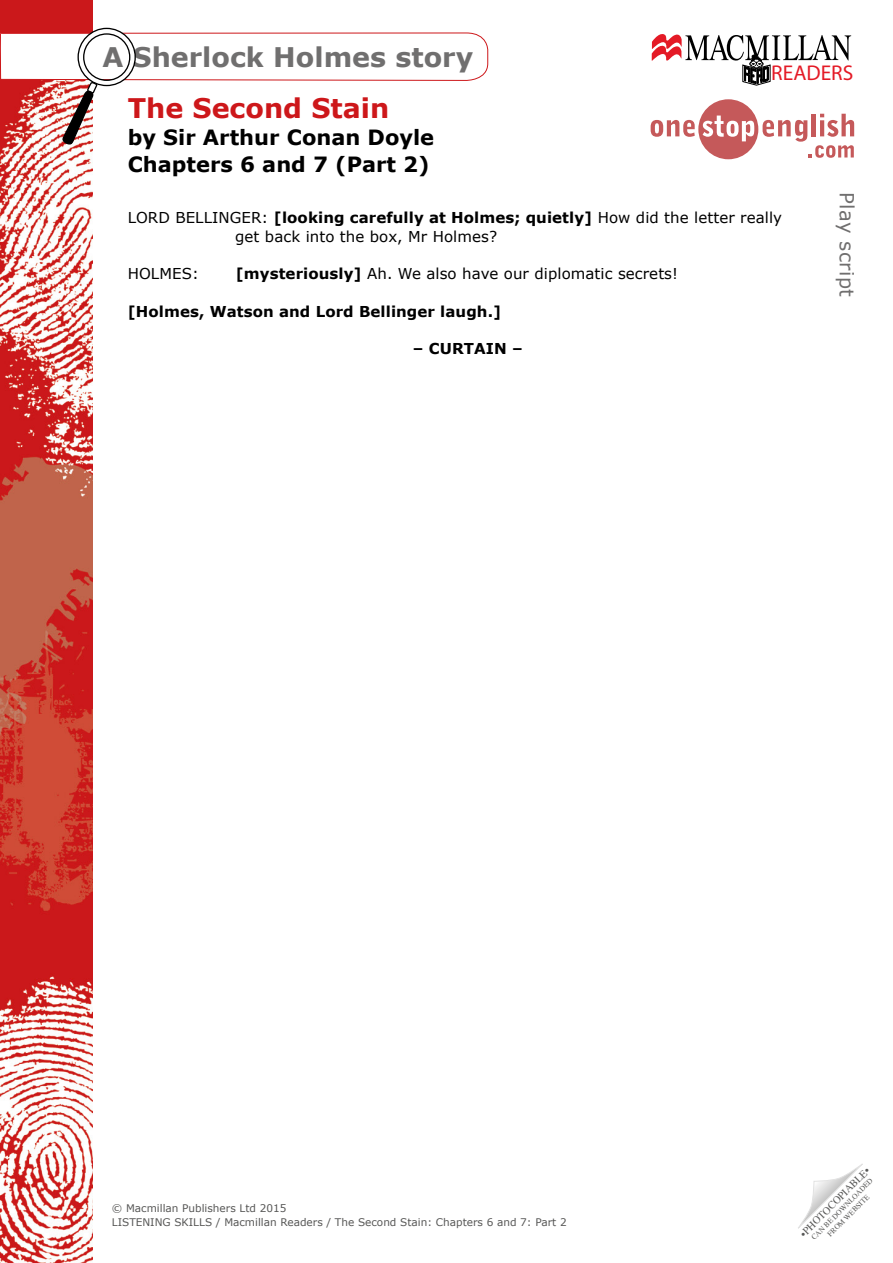
<style>
.page{position:relative;width:893px;height:1263px;background:#fff}
.page>*{position:absolute;margin:0;border:0;box-sizing:border-box;transform-origin:0 0}
.t1{font:700 27px "Verdana";color:#706f6f}
.t2{font:700 27px "Verdana";color:#cd171a}
.t3{font:21.45px "Myriad Pro";color:#e41a26}
.t4{font:700 21px/27px "Verdana";color:#000}
.t5{font:19.5px "Verdana";letter-spacing:.02em;color:#706f6f}
.t6{font:15px/18.8px "Verdana";letter-spacing:.005em;color:#000}
.t7{font:700 15px "Verdana";letter-spacing:.005em;color:#000}
.t8{font:10.5px/13.5px "Verdana";color:#575756}
.t9{font:10.5px "Times";color:#575756}
.t10{font:7.5px/9px "Times";color:#575756;text-align:center}
.s1{font-weight:700}
</style>
<div class="page">
<svg style="left:652px;top:34px;width:199px;height:51px"></svg>
<img style="left:0;top:0;width:93px;height:1263px">
<svg style="left:651px;top:99px;width:203px;height:60px"></svg>
<svg style="left:798px;top:1164px;width:65px;height:64px"></svg>
<svg style="left:0;top:27px;width:488px;height:118px"></svg>
<h1 class="t1" style="left:102px;top:38px;width:372px">A Sherlock Holmes story</h1>
<h1 class="t2" style="left:128px;top:89px;width:263px">The Second Stain</h1>
<h3 class="t4" style="left:128px;top:123px;width:308px">by Sir Arthur Conan Doyle<br>Chapters 6 and 7 (Part 2)</h3>
<h2 class="t3" style="left:771px;top:60px;width:84px">READERS</h2>
<p class="t6" style="left:235px;top:208px;width:548px;text-indent:-107px">LORD BELLINGER: <span class="s1">[looking carefully at Holmes; quietly]</span> How did the letter really get back into the box, Mr Holmes?</p>
<p class="t6" style="left:128px;top:264px;width:73px">HOLMES:</p>
<p class="t6" style="left:236px;top:264px;width:444px"><span class="s1">[mysteriously]</span> Ah. We also have our diplomatic secrets!</p>
<p class="t7" style="left:128px;top:300px;width:375px">[Holmes, Watson and Lord Bellinger laugh.]</p>
<p class="t7" style="left:413px;top:338px;width:111px">– CURTAIN –</p>
<h3 class="t5" style="left:860px;top:192px;width:106px;rotate:90deg">Play script</h3>
<p class="t8" style="left:112px;top:1201px;width:456px">© Macmillan Publishers Ltd 2015<br>LISTENING SKILLS / Macmillan Readers / The Second Stain: Chapters 6 and 7: Part 2</p>
<p class="t9" style="left:795px;top:1228px;width:95px;rotate:-45deg">•PHOTOCOPIABLE•</p>
<p class="t10" style="left:809px;top:1235px;width:85px;rotate:-45deg">CAN BE DOWNLOADED<br>FROM WEBSITE</p>
</div>
